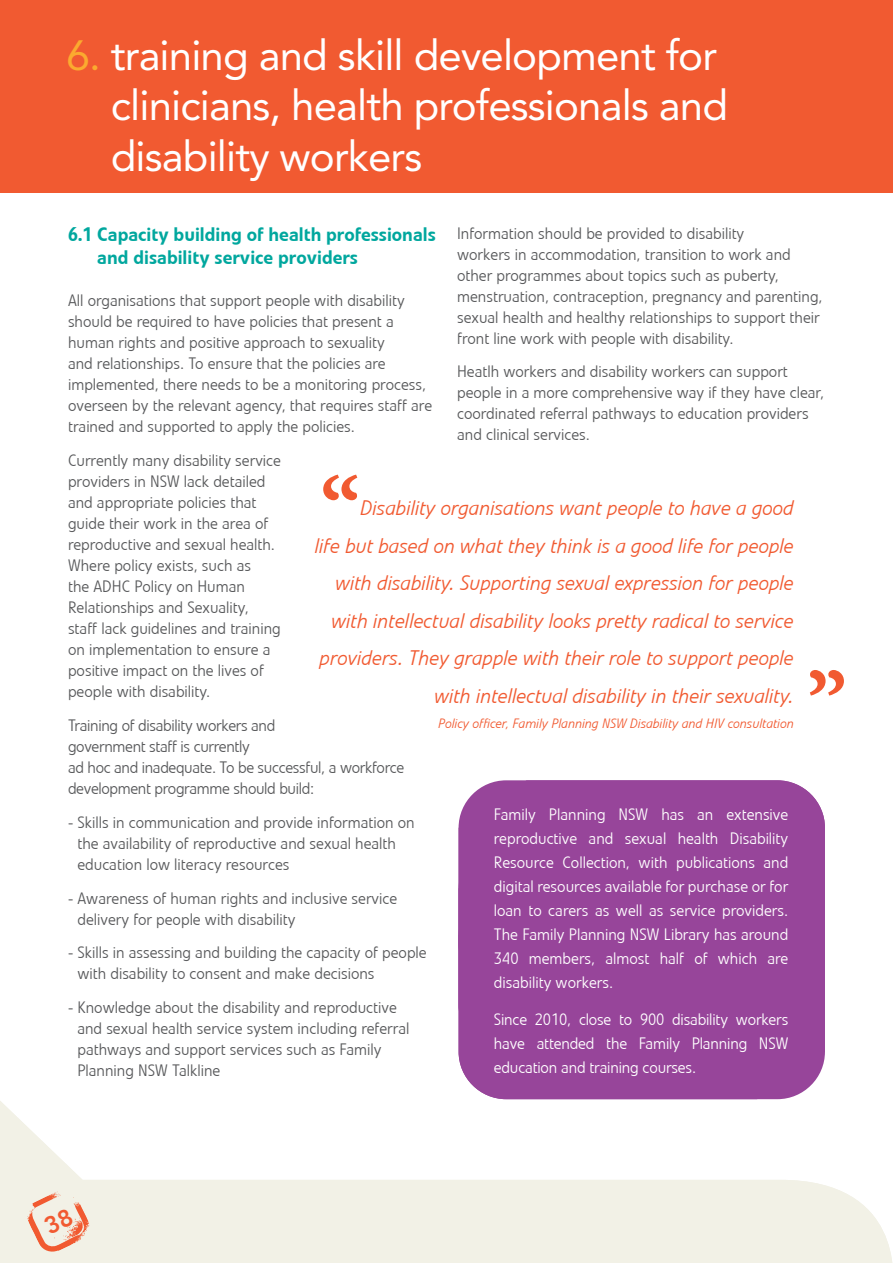
<style>
.page{position:relative;width:893px;height:1263px;background:#fff}
.page>*{position:absolute;margin:0;border:0;box-sizing:border-box;transform-origin:0 0}
.t1{font:700 90px "Minion Pro";color:#f15a31}
.t2{font:42px/50.4px "Avenir";letter-spacing:-.02em;color:#fff}
.t3{font:italic 300 21px/37.5px "Linotype Veto";color:#f15a31;text-align:right}
.t4{font:500 19.5px/23.4px "Linotype Veto";color:#00a79e}
.t5{font:300 16.5px/21px "Linotype Veto";color:#58595b}
.t6{font:300 16.5px/24px "Linotype Veto";letter-spacing:-.01em;color:#fff;text-align:justify}
.t7{font:300 16.5px/21px "Linotype Veto";letter-spacing:-.02em;color:#58595b}
.t8{font:italic 300 13.5px "Linotype Veto";color:#f15a31}
.s1{color:#fbaa2f}
</style>
<div class="page">
<svg style="left:0;top:1099px;width:893px;height:164px;fill:#f2f1e6"></svg>
<div style="left:0;top:0;width:893px;height:192px;background:#f15a31"></div>
<div style="left:459px;top:780px;width:366px;height:108px;background:#97459a"></div>
<div style="left:459px;top:888px;width:366px;height:211px;background:#97459a"></div>
<svg style="left:27px;top:1192px;width:62px;height:61px;background:#f1d1c0"></svg>
<h2 class="t2" style="left:111px;top:30px;width:619px;text-indent:-44px"><span class="s1">6.</span> training and skill development for clinicians, health professionals and disability workers</h2>
<p class="t4" style="left:97px;top:222px;width:340px;text-indent:-29px">6.1 Capacity building of health professionals and disability service providers</p>
<p class="t5" style="left:68px;top:290px;width:366px">All organisations that support people with disability should be required to have policies that present a human rights and positive approach to sexuality<br>and relationships. To ensure that the policies are implemented, there needs to be a monitoring process, overseen by the relevant agency, that requires staff are trained and supported to apply the policies.</p>
<p class="t5" style="left:68px;top:450px;width:214px">Currently many disability service providers in NSW lack detailed and appropriate policies that guide their work in the area of reproductive and sexual health.<br>Where policy exists, such as<br>the ADHC Policy on Human<br>Relationships and Sexuality, staff lack guidelines and training on implementation to ensure a positive impact on the lives of people with disability.</p>
<p class="t7" style="left:68px;top:715px;width:338px">Training of disability workers and<br>government staff is currently<br>ad hoc and inadequate. To be successful, a workforce development programme should build:</p>
<p class="t5" style="left:77px;top:812px;width:339px;text-indent:-9px">- Skills in communication and provide information on the availability of reproductive and sexual health education low literacy resources</p>
<p class="t5" style="left:77px;top:887px;width:321px;text-indent:-9px">- Awareness of human rights and inclusive service delivery for people with disability</p>
<p class="t5" style="left:77px;top:942px;width:351px;text-indent:-9px">- Skills in assessing and building the capacity of people with disability to consent and make decisions</p>
<p class="t5" style="left:77px;top:997px;width:334px;text-indent:-9px">- Knowledge about the disability and reproductive and sexual health service system including referral pathways and support services such as Family Planning NSW Talkline</p>
<p class="t5" style="left:457px;top:223px;width:367px">Information should be provided to disability<br>workers in accommodation, transition to work and other programmes about topics such as puberty, menstruation, contraception, pregnancy and parenting, sexual health and healthy relationships to support their front line work with people with disability.</p>
<p class="t5" style="left:457px;top:361px;width:369px">Heatlh workers and disability workers can support people in a more comprehensive way if they have clear, coordinated referral pathways to education providers and clinical services.</p>
<h1 class="t1" style="left:321px;top:447px;width:42px">“</h1>
<p class="t3" style="left:315px;top:489px;width:480px">Disability organisations want people to have a good<br>life but based on what they think is a good life for people with disability. Supporting sexual expression for people with intellectual disability looks pretty radical to service providers. They grapple with their role to support people with intellectual disability in their sexuality.</p>
<p class="t8" style="left:439px;top:715px;width:357px">Policy officer, Family Planning NSW Disability and HIV consultation</p>
<h1 class="t1" style="left:807px;top:641px;width:42px">”</h1>
<p class="t6" style="left:494px;top:802px;width:296px">Family Planning NSW has an extensive reproductive and sexual health Disability Resource Collection, with publications and digital resources available for purchase or for loan to carers as well as service providers.<br>The Family Planning NSW Library has around 340 members, almost half of which are disability workers.</p>
<p class="t6" style="left:494px;top:1007px;width:296px">Since 2010, close to 900 disability workers have attended the Family Planning NSW education and training courses.</p>
</div>
